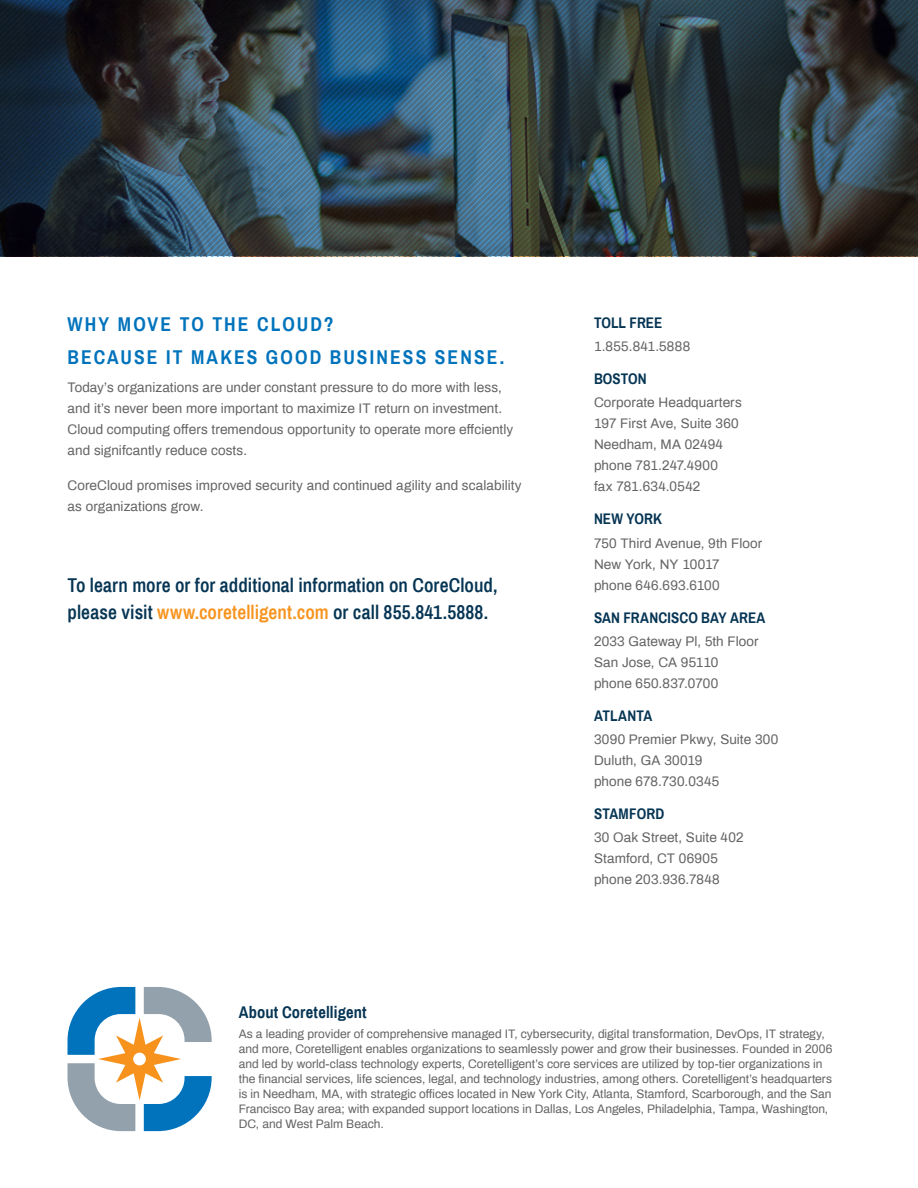
<style>
.page{position:relative;width:918px;height:1188px;background:#fff}
.page>*{position:absolute;margin:0;border:0;box-sizing:border-box;transform-origin:0 0}
.t1{font:600 19.5px/27px "Archivo Narrow";letter-spacing:.005em;color:#063554}
.Header3{font:700 19.5px/33px "Archivo Narrow";letter-spacing:.11em;color:#0073bc}
.Header_5{font:700 16.5px "Archivo Narrow";letter-spacing:.01em;color:#063554}
.Header5{font:700 15px "Archivo Narrow";letter-spacing:.01em;color:#063554}
.sidebar_header_locat{font:700 15px "Archivo Narrow";color:#063554}
.t2{font:13.5px/21px "Archivo";letter-spacing:.005em;color:#626362}
.t3{font:13.5px "Archivo";letter-spacing:.025em;color:#626362}
.Corp_Info{font:12px/15px "Archivo";color:#626362}
.s1{color:#f7931d}
</style>
<div class="page">
<svg style="left:67px;top:987px;width:145px;height:144px"></svg>
<img style="left:0;top:0;width:918px;height:256px">
<p class="Header3" style="left:68px;top:307px;width:438px">WHY MOVE TO THE CLOUD?<br>BECAUSE IT MAKES GOOD BUSINESS SENSE.</p>
<p class="t2" style="left:68px;top:376px;width:447px">Today’s organizations are under constant pressure to do more with less, and it’s never been more important to maximize IT return on investment.<br>Cloud computing offers tremendous opportunity to operate more effciently and signifcantly reduce costs.</p>
<p class="t2" style="left:68px;top:474px;width:456px">CoreCloud promises improved security and continued agility and scalability as organizations grow.</p>
<p class="t1" style="left:68px;top:570px;width:432px">To learn more or for additional information on CoreCloud, please visit <span class="s1">www.coretelligent.com</span> or call 855.841.5888.</p>
<p class="sidebar_header_locat" style="left:594px;top:312px;width:70px">TOLL FREE</p>
<p class="t3" style="left:594px;top:337px;width:98px">1.855.841.5888</p>
<p class="Header5" style="left:594px;top:369px;width:54px">BOSTON</p>
<p class="t2" style="left:594px;top:391px;width:149px">Corporate Headquarters<br>197 First Ave, Suite 360<br>Needham, MA 02494 phone 781.247.4900<br>fax 781.634.0542</p>
<p class="Header5" style="left:594px;top:509px;width:69px">NEW YORK</p>
<p class="t2" style="left:594px;top:532px;width:170px">750 Third Avenue, 9th Floor<br>New York, NY 10017<br>phone 646.693.6100</p>
<p class="Header5" style="left:594px;top:607px;width:173px">SAN FRANCISCO BAY AREA</p>
<p class="t2" style="left:594px;top:630px;width:166px">2033 Gateway Pl, 5th Floor<br>San Jose, CA 95110 phone 650.837.0700</p>
<p class="Header5" style="left:594px;top:705px;width:60px">ATLANTA</p>
<p class="t2" style="left:594px;top:728px;width:186px">3090 Premier Pkwy, Suite 300<br>Duluth, GA 30019<br>phone 678.730.0345</p>
<p class="Header5" style="left:594px;top:803px;width:72px">STAMFORD</p>
<p class="t2" style="left:594px;top:826px;width:151px">30 Oak Street, Suite 402<br>Stamford, CT 06905 phone 203.936.7848</p>
<p class="Header_5" style="left:239px;top:1000px;width:130px">About Coretelligent</p>
<p class="Corp_Info" style="left:239px;top:1026px;width:595px">As a leading provider of comprehensive managed IT, cybersecurity, digital transformation, DevOps, IT strategy, and more, Coretelligent enables organizations to seamlessly power and grow their businesses. Founded in 2006 and led by world-class technology experts, Coretelligent’s core services are utilized by top-tier organizations in the financial services, life sciences, legal, and technology industries, among others. Coretelligent’s headquarters is in Needham, MA, with strategic offices located in New York City, Atlanta, Stamford, Scarborough, and the San Francisco Bay area; with expanded support locations in Dallas, Los Angeles, Philadelphia, Tampa, Washington, DC, and West Palm Beach.</p>
</div>
